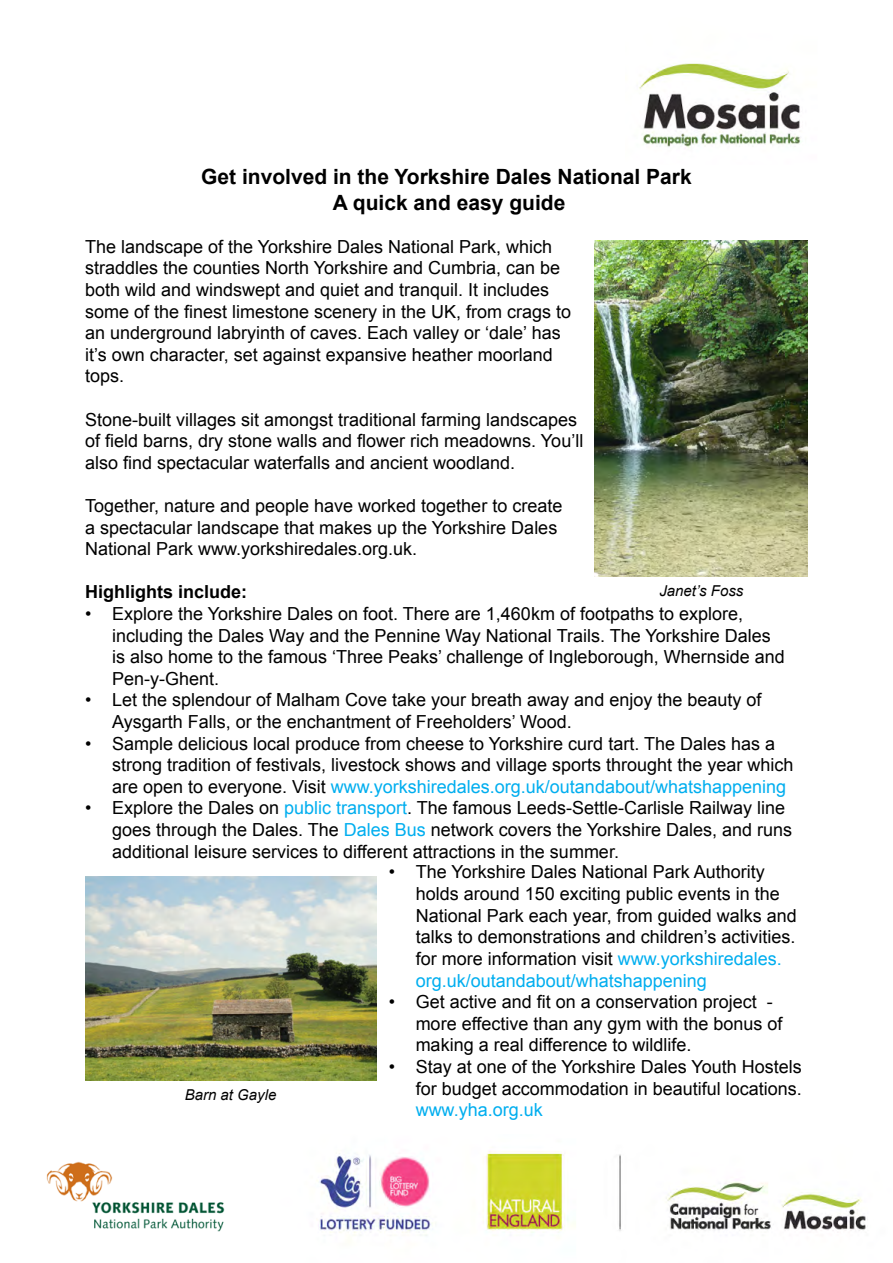
<style>
.page{position:relative;width:893px;height:1263px;background:#fff}
.page>*{position:absolute;margin:0;border:0;box-sizing:border-box;transform-origin:0 0}
.t1{font:700 21px/25.2px "Arial";color:#000;text-align:center}
.t2{font:18px/21.6px "Arial";color:#000}
.t3{font:700 18px "Arial";color:#000}
.t4{font:18px "Arial";color:#00aeef}
.t5{font:italic 15px "Arial";color:#000}
.s1{color:#00aeef}
</style>
<div class="page">
<img style="left:595px;top:241px;width:213px;height:335px">
<img style="left:85px;top:876px;width:291px;height:204px">
<img style="left:317px;top:1151px;width:549px;height:85px">
<img style="left:46px;top:1161px;width:179px;height:71px">
<img style="left:639px;top:63px;width:162px;height:85px">
<p class="t1" style="left:201px;top:165px;width:492px">Get involved in the Yorkshire Dales National Park<br>A quick and easy guide</p>
<p class="t2" style="left:85px;top:236px;width:488px">The landscape of the Yorkshire Dales National Park, which straddles the counties North Yorkshire and Cumbria, can be both wild and windswept and quiet and tranquil. It includes some of the finest limestone scenery in the UK, from crags to an underground labryinth of caves. Each valley or ‘dale’ has it’s own character, set against expansive heather moorland tops.</p>
<p class="t2" style="left:85px;top:409px;width:500px">Stone-built villages sit amongst traditional farming landscapes of field barns, dry stone walls and flower rich meadowns. You’ll also find spectacular waterfalls and ancient woodland.</p>
<p class="t2" style="left:85px;top:495px;width:479px">Together, nature and people have worked together to create a spectacular landscape that makes up the Yorkshire Dales<br>National Park www.yorkshiredales.org.uk.</p>
<p class="t3" style="left:85px;top:580px;width:164px">Highlights include:</p>
<p class="t2" style="left:112px;top:603px;width:674px;text-indent:-27px">• Explore the Yorkshire Dales on foot. There are 1,460km of footpaths to explore, including the Dales Way and the Pennine Way National Trails. The Yorkshire Dales is also home to the famous ‘Three Peaks’ challenge of Ingleborough, Whernside and Pen-y-Ghent.</p>
<p class="t2" style="left:112px;top:689px;width:651px;text-indent:-27px">• Let the splendour of Malham Cove take your breath away and enjoy the beauty of<br>Aysgarth Falls, or the enchantment of Freeholders’ Wood.</p>
<p class="t2" style="left:112px;top:733px;width:683px;text-indent:-27px">• Sample delicious local produce from cheese to Yorkshire curd tart. The Dales has a strong tradition of festivals, livestock shows and village sports throught the year which are open to everyone. Visit <span class="s1">www.yorkshiredales.org.uk/outandabout/whatshappening</span></p>
<p class="t2" style="left:112px;top:797px;width:682px;text-indent:-27px">• Explore the Dales on <span class="s1">public transport</span>. The famous Leeds-Settle-Carlisle Railway line goes through the Dales. The <span class="s1">Dales Bus</span> network covers the Yorkshire Dales, and runs additional leisure services to different attractions in the summer.</p>
<p class="t5" style="left:659px;top:581px;width:85px">Janet’s Foss</p>
<p class="t5" style="left:185px;top:1085px;width:93px">Barn at Gayle</p>
<p class="t2" style="left:416px;top:861px;width:383px;text-indent:-27px">• The Yorkshire Dales National Park Authority holds around 150 exciting public events in the National Park each year, from guided walks and talks to demonstrations and children’s activities. for more information visit <span class="s1">www.yorkshiredales. org.uk/outandabout/whatshappening</span></p>
<p class="t2" style="left:416px;top:991px;width:368px;text-indent:-27px">• Get active and fit on a conservation project - more effective than any gym with the bonus of making a real difference to wildlife.</p>
<p class="t2" style="left:389px;top:1056px;width:415px;text-align:right">• Stay at one of the Yorkshire Dales Youth Hostels for budget accommodation in beautiful locations.</p>
<p class="t4" style="left:416px;top:1098px;width:129px">www.yha.org.uk</p>
</div>
